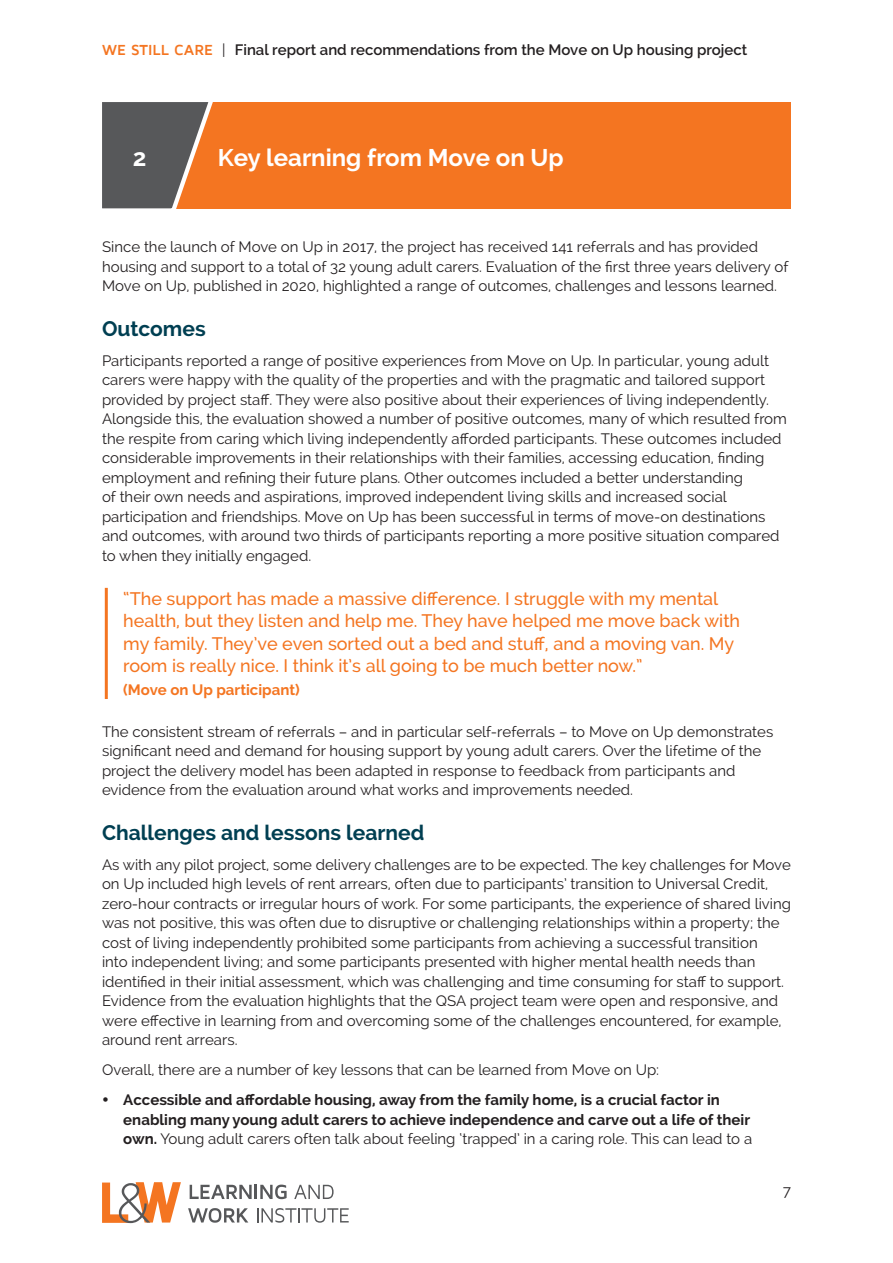
<style>
.page{position:relative;width:893px;height:1263px;background:#fff}
.page>*{position:absolute;margin:0;border:0;box-sizing:border-box;transform-origin:0 0}
.H1_ALT{font:700 24px "Raleway";color:#fff}
.Head_2{font:700 21px "Raleway";color:#003f52}
.t1{font:500 18px/22.5px "Raleway";color:#f47521}
.body{font:15px/19.5px "Raleway";color:#231f20}
.t2{font:700 15px/19.5px "Raleway";color:#231f20}
.t3{font:600 15px "Raleway";color:#231f20}
.t4{font:700 15px "Raleway";color:#f47521}
.s1{font-family:"Maven Pro";font-weight:700;color:#f47521}
.s2{font-weight:400}
</style>
<div class="page">
<svg style="left:190px;top:1184px;width:97px;height:15px"></svg>
<svg style="left:294px;top:1185px;width:40px;height:14px"></svg>
<svg style="left:188px;top:1208px;width:60px;height:15px"></svg>
<svg style="left:257px;top:1208px;width:92px;height:15px"></svg>
<svg style="left:102px;top:1182px;width:79px;height:41px"></svg>
<hr style="left:105px;top:588px;width:3px;height:111px;background:#f47521">
<div style="left:102px;top:102px;width:689px;height:106px;background:#f47521"></div>
<svg style="left:102px;top:102px;width:115px;height:107px"></svg>
<p class="t3" style="left:102px;top:41px;width:647px"><span class="s1">WE STILL CARE</span> <span class="s2">|</span> Final report and recommendations from the Move on Up housing project</p>
<p class="H1_ALT" style="left:133px;top:144px;width:15px">2</p>
<p class="H1_ALT" style="left:218px;top:144px;width:347px">Key learning from Move on Up</p>
<p class="body" style="left:102px;top:237px;width:688px">Since the launch of Move on Up in 2017, the project has received 141 referrals and has provided housing and support to a total of 32 young adult carers. Evaluation of the first three years delivery of<br>Move on Up, published in 2020, highlighted a range of outcomes, challenges and lessons learned.</p>
<p class="Head_2" style="left:102px;top:316px;width:105px">Outcomes</p>
<p class="body" style="left:102px;top:350px;width:686px">Participants reported a range of positive experiences from Move on Up. In particular, young adult carers were happy with the quality of the properties and with the pragmatic and tailored support provided by project staff. They were also positive about their experiences of living independently.<br>Alongside this, the evaluation showed a number of positive outcomes, many of which resulted from the respite from caring which living independently afforded participants. These outcomes included considerable improvements in their relationships with their families, accessing education, finding employment and refining their future plans. Other outcomes included a better understanding<br>of their own needs and aspirations, improved independent living skills and increased social participation and friendships. Move on Up has been successful in terms of move-on destinations and outcomes, with around two thirds of participants reporting a more positive situation compared to when they initially engaged.</p>
<p class="t1" style="left:123px;top:587px;width:618px">“The support has made a massive difference. I struggle with my mental health, but they listen and help me. They have helped me move back with my family. They’ve even sorted out a bed and stuff, and a moving van. My room is really nice. I think it’s all going to be much better now.”</p>
<p class="t4" style="left:123px;top:681px;width:178px">(Move on Up participant)</p>
<p class="body" style="left:102px;top:722px;width:673px">The consistent stream of referrals – and in particular self-referrals – to Move on Up demonstrates significant need and demand for housing support by young adult carers. Over the lifetime of the project the delivery model has been adapted in response to feedback from participants and evidence from the evaluation around what works and improvements needed.</p>
<p class="Head_2" style="left:102px;top:820px;width:324px">Challenges and lessons learned</p>
<p class="body" style="left:102px;top:854px;width:690px">As with any pilot project, some delivery challenges are to be expected. The key challenges for Move on Up included high levels of rent arrears, often due to participants’ transition to Universal Credit, zero-hour contracts or irregular hours of work. For some participants, the experience of shared living was not positive, this was often due to disruptive or challenging relationships within a property; the cost of living independently prohibited some participants from achieving a successful transition<br>into independent living; and some participants presented with higher mental health needs than identified in their initial assessment, which was challenging and time consuming for staff to support.<br>Evidence from the evaluation highlights that the QSA project team were open and responsive, and were effective in learning from and overcoming some of the challenges encountered, for example, around rent arrears.</p>
<p class="body" style="left:102px;top:1060px;width:559px">Overall, there are a number of key lessons that can be learned from Move on Up:</p>
<p class="t2" style="left:123px;top:1090px;width:630px">Accessible and affordable housing, away from the family home, is a crucial factor in enabling many young adult carers to achieve independence and carve out a life of their own. <span class="s2">Young adult carers often talk about feeling ‘trapped’ in a caring role. This can lead to a</span></p>
<p class="body" style="left:783px;top:1181px;width:10px">7</p>
</div>
